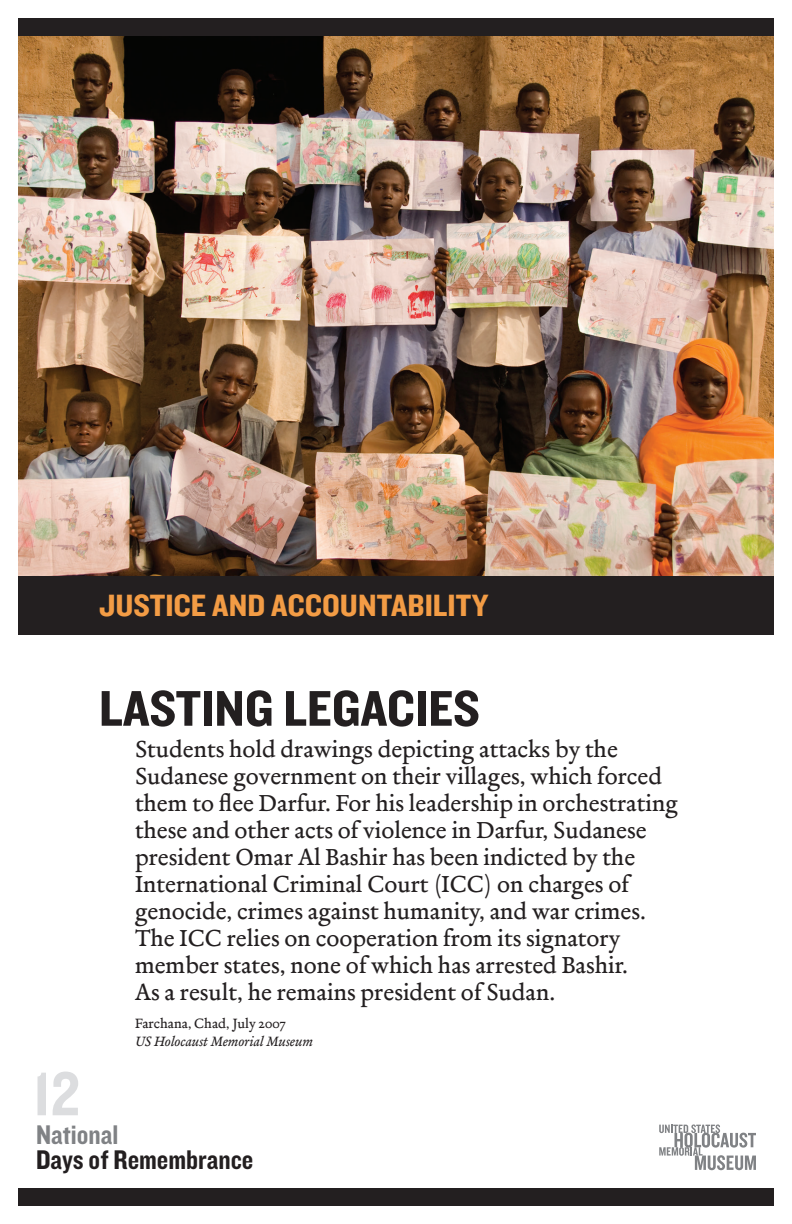
<style>
.page{position:relative;width:792px;height:1224px;background:#fff}
.page>*{position:absolute;margin:0;border:0;box-sizing:border-box;transform-origin:0 0}
.t1{font:64px "Knockout 50 Welterweight";color:#dcdddf}
.t2{font:52px "Knockout 50 Welterweight";color:#231f20;scale:1.07 1}
.t3{font:32px "Knockout 50 Welterweight";color:#f39c45;scale:1.07 1}
.t4{font:28px "Knockout 50 Welterweight";color:#231f20}
.t5{font:28px "Knockout 50 Welterweight";color:#808285}
.t6{font:24px/27px "Merlo Roman Osf";color:#231f20}
.t7{font:14px "Merlo Italic Osf";color:#231f20}
.t8{font:14px "Merlo Roman Osf";color:#231f20}
</style>
<div class="page">
<div style="left:18px;top:1188px;width:756px;height:18px;background:#231f20"></div>
<img style="left:18px;top:36px;width:756px;height:540px">
<div style="left:18px;top:18px;width:756px;height:18px;background:#231f20"></div>
<div style="left:18px;top:576px;width:756px;height:59px;background:#231f20"></div>
<svg style="left:659px;top:1124px;width:97px;height:46px"></svg>
<h3 class="t3" style="left:99px;top:584px;width:365px">justice AND ACCOUNTABILITY</h3>
<h2 class="t2" style="left:99px;top:674px;width:291px">LASTI NG LEGACIES</h2>
<p class="t6" style="left:135px;top:737px;width:544px">Students hold drawings depicting attacks by the Sudanese government on their villages, which forced them to flee Darfur. For his leadership in orchestrating these and other acts of violence in Darfur, Sudanese president Omar Al Bashir has been indicted by the International Criminal Court (ICC) on charges of genocide, crimes against humanity, and war crimes.<br>The ICC relies on cooperation from its signatory member states, none of which has arrested Bashir.<br>As a result, he remains president of Sudan.</p>
<p class="t8" style="left:135px;top:1016px;width:153px">Farchana, Chad, July 2007</p>
<p class="t7" style="left:135px;top:1033px;width:179px">US Holocaust Memorial Museum</p>
<h1 class="t1" style="left:33px;top:1052px;width:49px">12</h1>
<p class="t5" style="left:36px;top:1116px;width:84px">National</p>
<p class="t4" style="left:36px;top:1141px;width:219px">Days of Remembrance</p>
</div>
